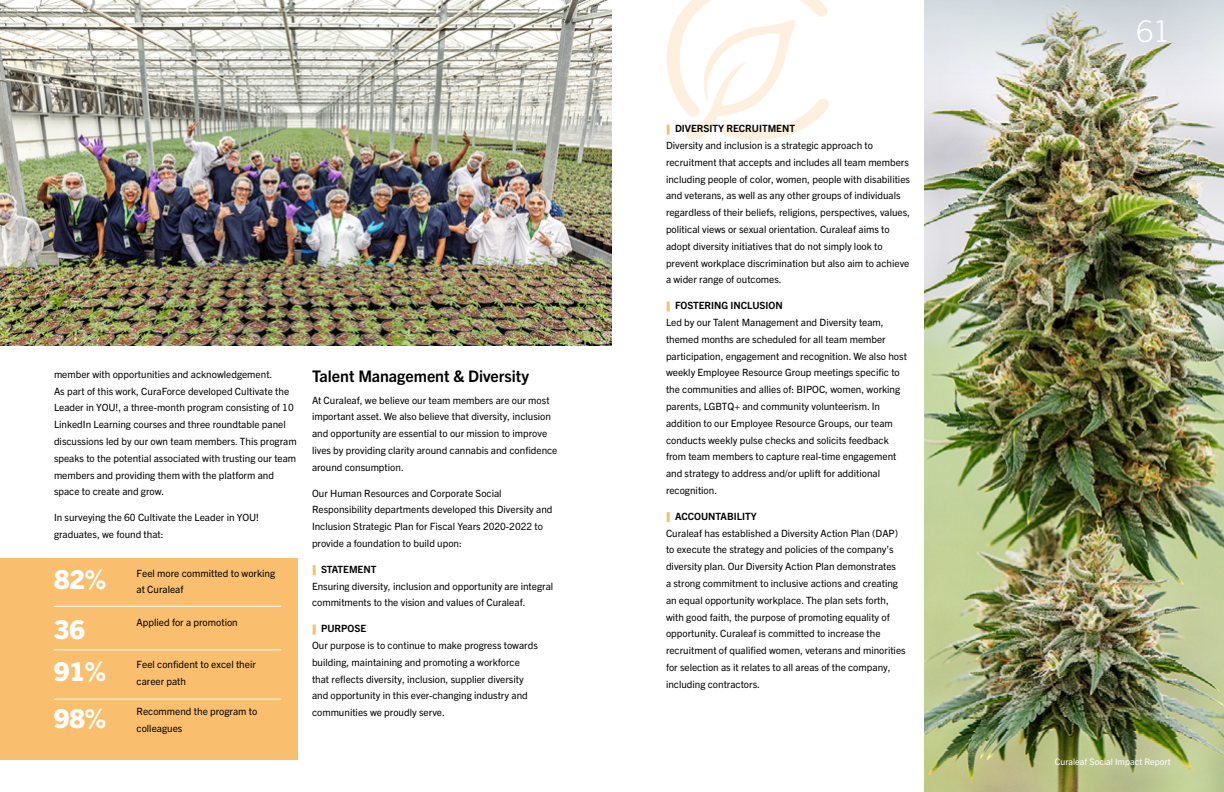
<style>
.page{position:relative;width:1224px;height:792px;background:#fff}
.page>*{position:absolute;margin:0;border:0;box-sizing:border-box;transform-origin:0 0}
.t1{font:300 30px "Trade Gothic";color:#fff}
.NUMBER{font:800 26px "Trade Gothic Next LT Pro";color:#fff}
.SUBHEADER-2{font:700 16px "Trade Gothic Next LT Pro";color:#000}
.BODY{font:10px/16.8px "Trade Gothic Next LT Pro";color:#000}
.BODY-SUBHEAD{font:700 10px "Trade Gothic Next LT Pro";color:#000}
.t2{font:9px "Trade Gothic Next LT Pro";color:#fff}
</style>
<div class="page">
<img style="left:924px;top:164px;width:300px;height:628px">
<img style="left:924px;top:0;width:300px;height:164px">
<svg style="left:667px;top:0;width:162px;height:140px"></svg>
<svg style="left:667px;top:302px;width:3px;height:10px"></svg>
<svg style="left:667px;top:512px;width:3px;height:10px"></svg>
<svg style="left:313px;top:565px;width:3px;height:10px"></svg>
<svg style="left:313px;top:625px;width:3px;height:10px"></svg>
<img style="left:0;top:0;width:612px;height:346px">
<div style="left:0;top:558px;width:297px;height:202px;background:#fabf6e"></div>
<hr style="left:54px;top:606px;width:227px;height:1px;background:#fff">
<hr style="left:54px;top:649px;width:227px;height:1px;background:#fff">
<hr style="left:54px;top:699px;width:227px;height:1px;background:#fff">
<p class="BODY" style="left:54px;top:365px;width:244px">member with opportunities and acknowledgement.<br>As part of this work, CuraForce developed Cultivate the Leader in YOU!, a three-month program consisting of 10<br>LinkedIn Learning courses and three roundtable panel discussions led by our own team members. This program speaks to the potential associated with trusting our team members and providing them with the platform and space to create and grow.</p>
<p class="BODY" style="left:54px;top:508px;width:207px">In surveying the 60 Cultivate the Leader in YOU! graduates, we found that:</p>
<p class="NUMBER" style="left:54px;top:561px;width:54px">82%</p>
<p class="NUMBER" style="left:54px;top:611px;width:32px">36</p>
<p class="NUMBER" style="left:54px;top:653px;width:54px">91%</p>
<p class="NUMBER" style="left:54px;top:700px;width:54px">98%</p>
<p class="BODY" style="left:137px;top:564px;width:140px">Feel more committed to working at Curaleaf</p>
<p class="BODY" style="left:137px;top:614px;width:103px">Applied for a promotion</p>
<p class="BODY" style="left:137px;top:656px;width:121px">Feel confident to excel their career path</p>
<p class="BODY" style="left:137px;top:702px;width:122px">Recommend the program to colleagues</p>
<p class="SUBHEADER-2" style="left:312px;top:365px;width:219px">Talent Management &amp; Diversity</p>
<p class="BODY" style="left:312px;top:391px;width:247px">At Curaleaf, we believe our team members are our most important asset. We also believe that diversity, inclusion and opportunity are essential to our mission to improve lives by providing clarity around cannabis and confidence around consumption.</p>
<p class="BODY" style="left:312px;top:484px;width:242px">Our Human Resources and Corporate Social Responsibility departments developed this Diversity and Inclusion Strategic Plan for Fiscal Years 2020-2022 to provide a foundation to build upon:</p>
<p class="BODY-SUBHEAD" style="left:321px;top:562px;width:57px">STATEMENT</p>
<p class="BODY" style="left:312px;top:577px;width:243px">Ensuring diversity, inclusion and opportunity are integral commitments to the vision and values of Curaleaf.</p>
<p class="BODY-SUBHEAD" style="left:321px;top:622px;width:47px">PURPOSE</p>
<p class="BODY" style="left:312px;top:636px;width:227px">Our purpose is to continue to make progress towards building, maintaining and promoting a workforce that reflects diversity, inclusion, supplier diversity and opportunity in this ever-changing industry and communities we proudly serve.</p>
<p class="BODY-SUBHEAD" style="left:675px;top:122px;width:122px">DIVERSITY RECRUITMENT</p>
<p class="BODY" style="left:666px;top:136px;width:246px">Diversity and inclusion is a strategic approach to recruitment that accepts and includes all team members including people of color, women, people with disabilities and veterans, as well as any other groups of individuals regardless of their beliefs, religions, perspectives, values, political views or sexual orientation. Curaleaf aims to adopt diversity initiatives that do not simply look to prevent workplace discrimination but also aim to achieve a wider range of outcomes.</p>
<p class="BODY-SUBHEAD" style="left:675px;top:299px;width:109px">FOSTERING INCLUSION</p>
<p class="BODY" style="left:666px;top:313px;width:242px">Led by our Talent Management and Diversity team, themed months are scheduled for all team member participation, engagement and recognition. We also host weekly Employee Resource Group meetings specific to the communities and allies of: BIPOC, women, working parents, LGBTQ+ and community volunteerism. In addition to our Employee Resource Groups, our team conducts weekly pulse checks and solicits feedback from team members to capture real-time engagement and strategy to address and/or uplift for additional recognition.</p>
<p class="BODY-SUBHEAD" style="left:675px;top:509px;width:83px">ACCOUNTABILITY</p>
<p class="BODY" style="left:666px;top:524px;width:241px">Curaleaf has established a Diversity Action Plan (DAP) to execute the strategy and policies of the company’s diversity plan. Our Diversity Action Plan demonstrates<br>a strong commitment to inclusive actions and creating an equal opportunity workplace. The plan sets forth, with good faith, the purpose of promoting equality of opportunity. Curaleaf is committed to increase the recruitment of qualified women, veterans and minorities for selection as it relates to all areas of the company, including contractors.</p>
<h1 class="t1" style="left:1137px;top:13px;width:35px">61</h1>
<p class="t2" style="left:1055px;top:755px;width:118px">Curaleaf Social Impact Report</p>
</div>
